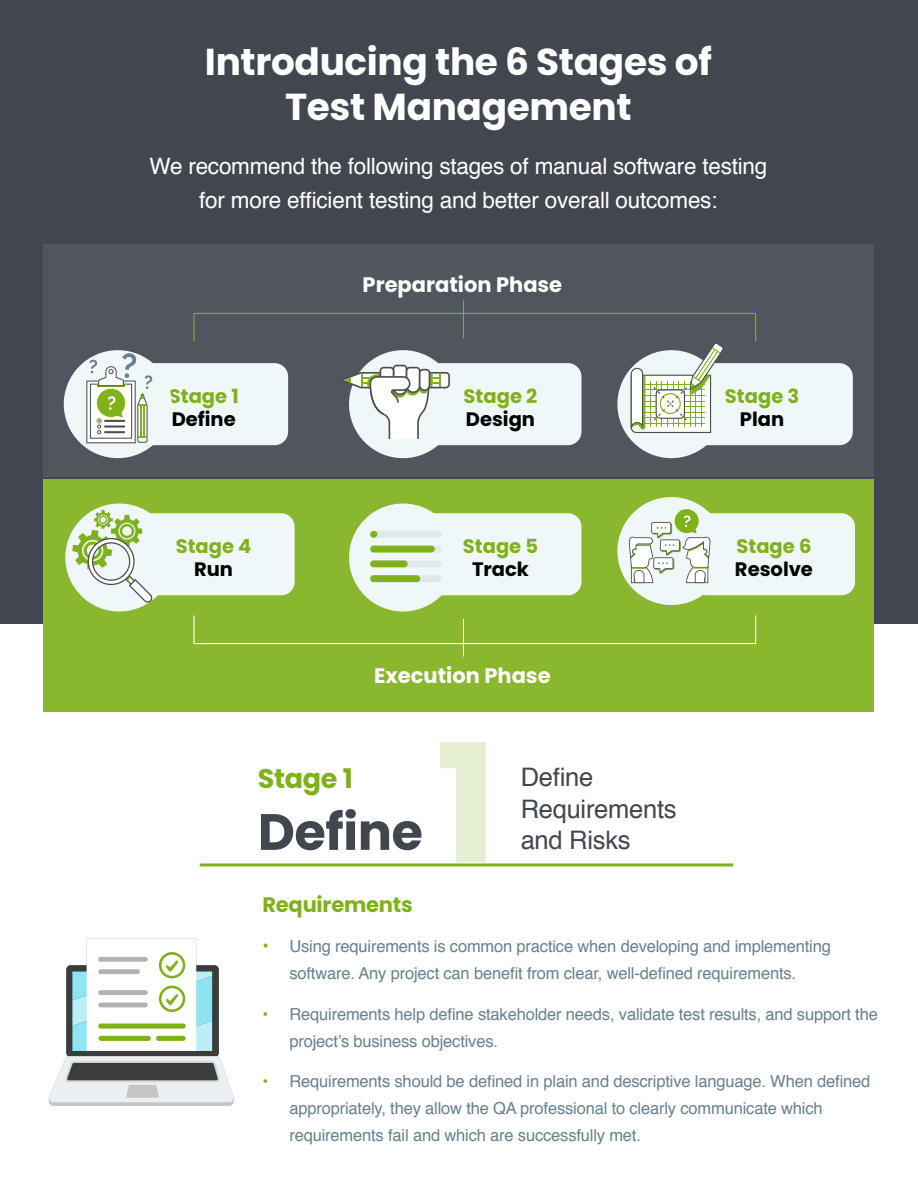
<style>
.page{position:relative;width:918px;height:1188px;background:#fff}
.page>*{position:absolute;margin:0;border:0;box-sizing:border-box;transform-origin:0 0}
.t1{font:700 165px "Poppins";color:#e6efd1}
.t2{font:700 51px "Poppins";letter-spacing:-.01em;color:#42464f}
.t3{font:700 37.5px/45px "Poppins";letter-spacing:-.01em;color:#fff;text-align:center}
.t4{font:700 27px "Poppins";letter-spacing:-.01em;color:#7fb11b}
.t5{font:25.5px/31.5px "Helvetica";letter-spacing:-.01em;color:#42464f}
.t6{font:22.5px/34.5px "Helvetica";letter-spacing:-.01em;color:#fff;text-align:center}
.t7{font:700 21px "Poppins";color:#fff}
.t8{font:700 21px "Poppins";letter-spacing:-.01em;color:#7fb11b}
.t9{font:700 19.5px "Poppins";color:#000}
.t10{font:700 19.5px "Poppins";color:#80b01c}
.t11{font:700 19.5px "Poppins";color:#7fb11b}
.t12{font:16.5px/27px "Helvetica";letter-spacing:-.01em;color:#67818e}
.s1{font-size:18px;color:#7fb11b}
.s2{color:#7fb11b}
</style>
<div class="page">
<div style="left:0;top:0;width:918px;height:623px;background:#42464f"></div>
<div style="left:43px;top:244px;width:831px;height:233px;background:#51555d"></div>
<div style="left:43px;top:479px;width:831px;height:233px;background:#89b72d"></div>
<div style="left:119px;top:363px;width:169px;height:82px;background:#f0f7f9;border-radius:14px"></div>
<div style="left:133px;top:513px;width:162px;height:82px;background:#f0f7f9;border-radius:14px"></div>
<div style="left:419px;top:363px;width:162px;height:82px;background:#f0f7f9;border-radius:14px"></div>
<div style="left:419px;top:513px;width:162px;height:82px;background:#f0f7f9;border-radius:14px"></div>
<div style="left:671px;top:363px;width:182px;height:82px;background:#f0f7f9;border-radius:14px"></div>
<div style="left:693px;top:513px;width:162px;height:82px;background:#f0f7f9;border-radius:14px"></div>
<div style="left:193px;top:313px;width:563px;height:29px;border:1px solid #80b01c"></div>
<hr style="left:463px;top:300px;width:1px;height:38px;background:#80b01c">
<div style="left:65px;top:504px;width:108px;height:108px;background:#f0f7f9;border-radius:50%"></div>
<div style="left:349px;top:504px;width:108px;height:108px;background:#f0f7f9;border-radius:50%"></div>
<div style="left:64px;top:350px;width:108px;height:108px;background:#f0f7f9;border-radius:50%"></div>
<div style="left:349px;top:350px;width:108px;height:108px;background:#f0f7f9;border-radius:50%"></div>
<div style="left:617px;top:350px;width:108px;height:108px;background:#f0f7f9;border-radius:50%"></div>
<div style="left:617px;top:497px;width:108px;height:108px;background:#f0f7f9;border-radius:50%"></div>
<svg style="left:86px;top:353px;width:66px;height:90px"></svg>
<svg style="left:342px;top:365px;width:108px;height:73px"></svg>
<svg style="left:631px;top:343px;width:93px;height:90px"></svg>
<svg style="left:72px;top:510px;width:81px;height:93px"></svg>
<div style="left:370px;top:560px;width:72px;height:7px;background:#e2e9eb;border-radius:3px"></div>
<div style="left:370px;top:546px;width:72px;height:7px;background:#e2e9eb;border-radius:3px"></div>
<div style="left:370px;top:531px;width:72px;height:7px;background:#e2e9eb;border-radius:3px"></div>
<div style="left:370px;top:575px;width:72px;height:7px;background:#e2e9eb;border-radius:3px"></div>
<div style="left:370px;top:560px;width:38px;height:7px;background:#7fb11b;border-radius:3px"></div>
<div style="left:370px;top:546px;width:65px;height:7px;background:#7fb11b;border-radius:3px"></div>
<div style="left:370px;top:531px;width:7px;height:7px;background:#7fb11b;border-radius:3px"></div>
<div style="left:370px;top:575px;width:50px;height:7px;background:#7fb11b;border-radius:3px"></div>
<svg style="left:629px;top:509px;width:81px;height:74px"></svg>
<div style="left:193px;top:615px;width:563px;height:29px;border:1px solid #fff"></div>
<hr style="left:463px;top:619px;width:1px;height:38px;background:#fff">
<hr style="left:200px;top:863px;width:533px;height:3px;background:#7fb11b">
<svg style="left:48px;top:938px;width:186px;height:168px"></svg>
<h3 class="t3" style="left:205px;top:40px;width:508px">Introducing the 6 Stages of<br>Test Management</h3>
<h3 class="t6" style="left:149px;top:149px;width:619px">We recommend the following stages of manual software testing for more efficient testing and better overall outcomes:</h3>
<p class="t11" style="left:169px;top:385px;width:71px">Stage 1</p>
<p class="t9" style="left:172px;top:408px;width:66px">Define</p>
<p class="t7" style="left:363px;top:272px;width:201px">Preparation Phase</p>
<p class="t10" style="left:464px;top:385px;width:75px">Stage 2</p>
<p class="t9" style="left:466px;top:408px;width:71px">Design</p>
<p class="t11" style="left:725px;top:385px;width:76px">Stage 3</p>
<p class="t9" style="left:740px;top:408px;width:46px">Plan</p>
<p class="t10" style="left:176px;top:535px;width:77px">Stage 4</p>
<p class="t9" style="left:194px;top:558px;width:40px">Run</p>
<p class="t10" style="left:463px;top:535px;width:77px">Stage 5</p>
<p class="t9" style="left:472px;top:558px;width:58px">Track</p>
<p class="t10" style="left:737px;top:535px;width:76px">Stage 6</p>
<p class="t9" style="left:735px;top:558px;width:79px">Resolve</p>
<p class="t7" style="left:374px;top:664px;width:178px">Execution Phase</p>
<h3 class="t4" style="left:258px;top:763px;width:97px">Stage 1</h3>
<h2 class="t2" style="left:258px;top:802px;width:167px">Define</h2>
<h1 class="t1" style="left:435px;top:709px;width:64px">1</h1>
<h3 class="t5" style="left:521px;top:762px;width:157px">Define<br>Requirements and Risks</h3>
<p class="t8" style="left:262px;top:892px;width:152px">Requirements</p>
<p class="t12" style="left:262px;top:933px;width:570px;text-align:center"><span class="s1">•</span> Using requirements is common practice when developing and implementing software. Any project can benefit from clear, well-defined requirements.</p>
<p class="t12" style="left:289px;top:1001px;width:590px;text-indent:-27px"><span class="s2">•</span> Requirements help define stakeholder needs, validate test results, and support the project’s business objectives.</p>
<p class="t12" style="left:289px;top:1068px;width:583px;text-indent:-27px"><span class="s2">•</span> Requirements should be defined in plain and descriptive language. When defined appropriately, they allow the QA professional to clearly communicate which requirements fail and which are successfully met.</p>
</div>
